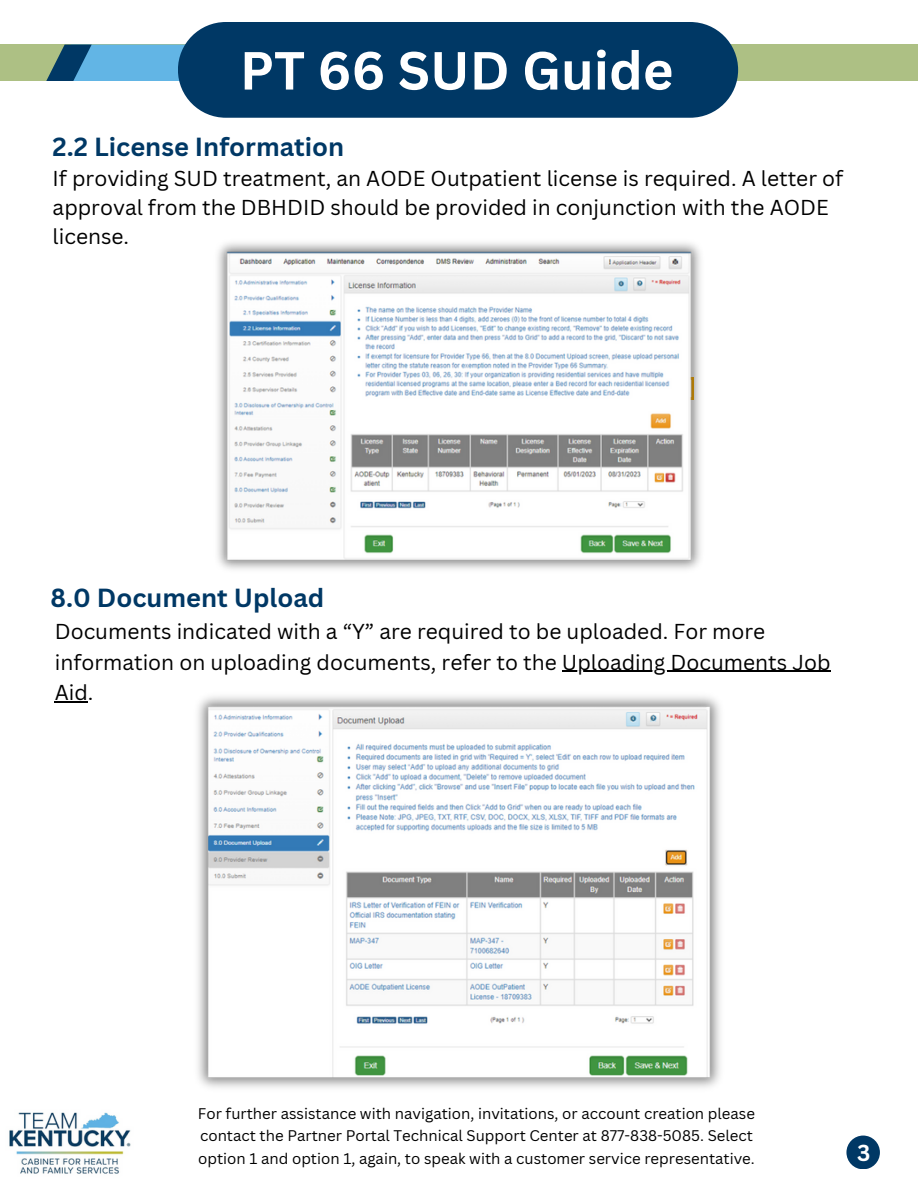
<style>
.page{position:relative;width:918px;height:1188px;background:#fff}
.page>*{position:absolute;margin:0;border:0;box-sizing:border-box;transform-origin:0 0}
.t1{font:700 52.5px "Canva Sans";color:#fff}
.t2{font:700 25.5px "Canva Sans";color:#003865}
.t3{font:700 22.5px "Canva Sans";color:#fff}
.t4{font:21px/29.2px "Canva Sans";color:#000}
.t5{font:15px/22.5px "Canva Sans";color:#000}
</style>
<div class="page">
<div style="left:0;top:45px;width:918px;height:36px;background:#adc084"></div>
<div style="left:178px;top:22px;width:560px;height:96px;background:#003865;border-radius:48px"></div>
<div style="left:846px;top:1136px;width:34px;height:33px;background:#003865;border-radius:50%"></div>
<svg style="left:46px;top:45px;width:139px;height:36px;background:#5098c0"></svg>
<img style="left:9px;top:1112px;width:122px;height:62px">
<img style="left:217px;top:242px;width:484px;height:328px">
<img style="left:198px;top:696px;width:522px;height:392px">
<hr style="left:562px;top:671px;width:269px;height:1px;background:#000">
<hr style="left:55px;top:701px;width:33px;height:1px;background:#000">
<h1 class="t1" style="left:240px;top:33px;width:435px">PT 66 SUD Guide</h1>
<p class="t2" style="left:53px;top:129px;width:293px">2.2 License Information</p>
<p class="t4" style="left:53px;top:163px;width:792px">If providing SUD treatment, an AODE Outpatient license is required. A letter of approval from the DBHDID should be provided in conjunction with the AODE license.</p>
<p class="t2" style="left:51px;top:579px;width:275px">8.0 Document Upload</p>
<p class="t4" style="left:55px;top:616px;width:777px;line-height:30.3px">Documents indicated with a “Y” are required to be uploaded. For more information on uploading documents, refer to the Uploading Documents Job<br>Aid.</p>
<p class="t5" style="left:198px;top:1102px;width:559px">For further assistance with navigation, invitations, or account creation please contact the Partner Portal Technical Support Center at 877-838-5085. Select option 1 and option 1, again, to speak with a customer service representative.</p>
<p class="t3" style="left:857px;top:1137px;width:15px">3</p>
</div>
